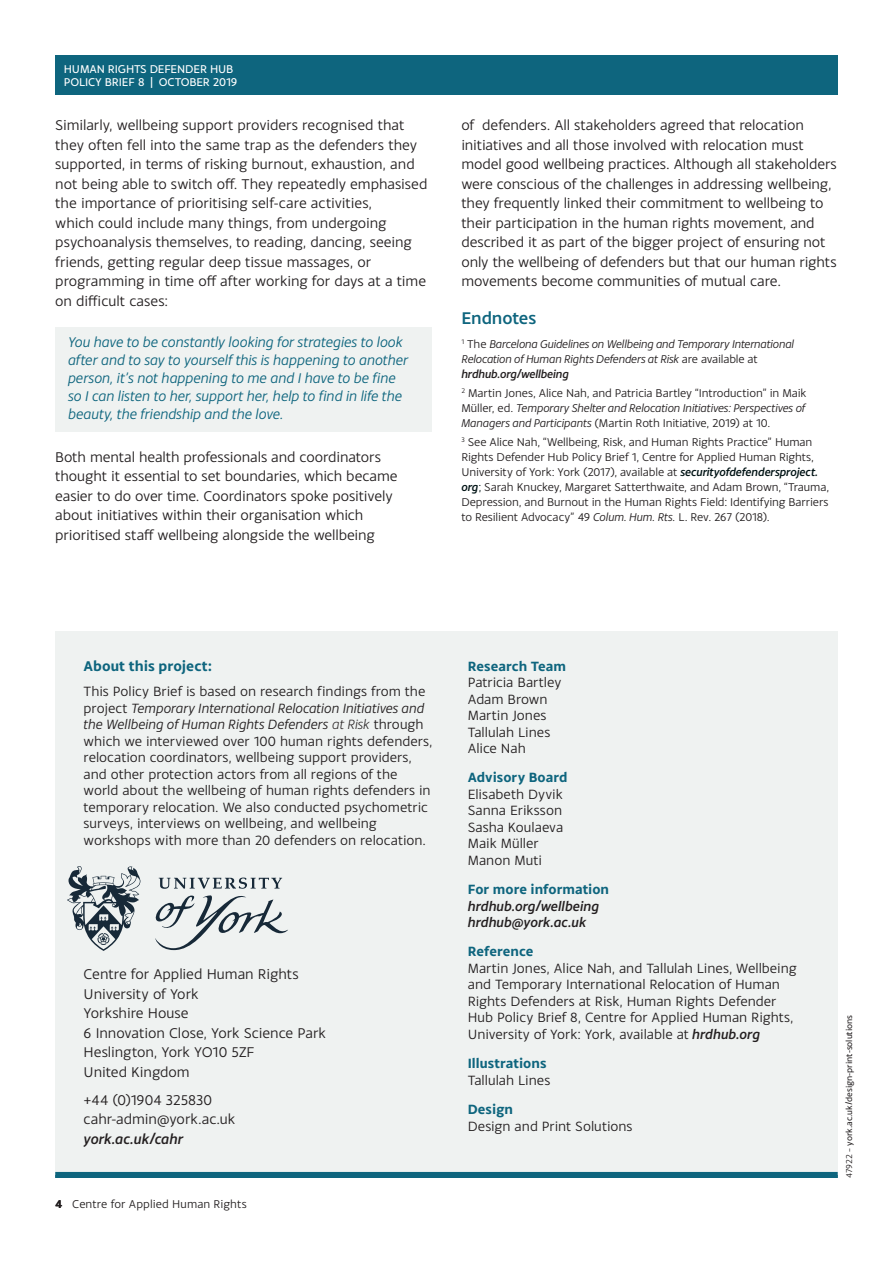
<style>
.page{position:relative;width:893px;height:1263px;background:#fff}
.page>*{position:absolute;margin:0;border:0;box-sizing:border-box;transform-origin:0 0}
.Mini_Titles{font:500 18px "Monsal Gothic";letter-spacing:-.01em;color:#0e657e}
.Text_type{font:15px/19.5px "Monsal Gothic";letter-spacing:-.005em;color:#231f20}
.Grey_box_text{font:italic 15px/18px "Monsal Gothic";color:#0e657e}
.Text_type-2{font:700 15px "Monsal Gothic";color:#0e657e}
.Text_type-3{font:14.25px/16.5px "Monsal Gothic";color:#231f20}
.Text_type-4{font:italic 500 14.25px/16.5px "Monsal Gothic";letter-spacing:.005em;color:#231f20}
.Text_type-5{font:700 14.25px/16.5px "Monsal Gothic";letter-spacing:.005em;color:#0e657e}
.Endnote_text{font:12px/15px "Monsal Gothic";letter-spacing:-.01em;color:#231f20;text-align:justify}
.Endnote_text-2{font:italic 12px/15px "Monsal Gothic";letter-spacing:-.01em;color:#231f20}
.t1{font:12px/13.5px "Monsal Gothic";letter-spacing:-.01em;color:#fff}
.t2{font:9px "Monsal Gothic";color:#231f20}
.s1{font-style:normal}
.s2{font-weight:500}
.s3{font-style:italic}
.s4{font-weight:500;font-style:italic;color:#001315}
.s5{color:#001315}
.s6{font-weight:300;font-style:italic}
.s7{font-weight:500;font-style:italic}
.s8{font-weight:700}
.s9{font-weight:700;color:#0e657e}
.s10{font-weight:700;font-style:normal;color:#0e657e}
.s11{font-weight:400;color:#231f20}
.s12{font-style:inherit}
</style>
<div class="page">
<div style="left:55px;top:55px;width:783px;height:40px;background:#0e657e"></div>
<div style="left:55px;top:327px;width:377px;height:104px;background:#eff2f1"></div>
<div style="left:55px;top:631px;width:783px;height:544px;background:#eff2f1"></div>
<div style="left:55px;top:1172px;width:783px;height:6px;background:#0e657e"></div>
<svg style="left:155px;top:877px;width:133px;height:73px"></svg>
<svg style="left:67px;top:866px;width:73px;height:85px"></svg>
<p class="t1" style="left:64px;top:62px;width:175px">HUMAN RIGHTS DEFENDER HUB<br>POLICY BRIEF 8 | OCTOBER 2019</p>
<p class="Text_type" style="left:55px;top:115px;width:374px">Similarly, wellbeing support providers recognised that they often fell into the same trap as the defenders they supported, in terms of risking burnout, exhaustion, and not being able to switch off. They repeatedly emphasised the importance of prioritising self-care activities,<br>which could include many things, from undergoing psychoanalysis themselves, to reading, dancing, seeing friends, getting regular deep tissue massages, or programming in time off after working for days at a time on difficult cases:</p>
<p class="Grey_box_text" style="left:68px;top:333px;width:342px">You have to be constantly looking for strategies to look after and to say to yourself this is happening to another person, it’s not happening to me and I have to be fine so I can listen to her, support her, help to find in life the beauty, the friendship and the love.</p>
<p class="Text_type" style="left:55px;top:446px;width:344px">Both mental health professionals and coordinators thought it essential to set boundaries, which became easier to do over time. Coordinators spoke positively about initiatives within their organisation which prioritised staff wellbeing alongside the wellbeing</p>
<p class="Text_type" style="left:461px;top:115px;width:377px">of defenders. All stakeholders agreed that relocation initiatives and all those involved with relocation must model good wellbeing practices. Although all stakeholders were conscious of the challenges in addressing wellbeing, they frequently linked their commitment to wellbeing to their participation in the human rights movement, and described it as part of the bigger project of ensuring not only the wellbeing of defenders but that our human rights movements become communities of mutual care.</p>
<p class="Mini_Titles" style="left:461px;top:307px;width:76px">Endnotes</p>
<p class="Endnote_text-2" style="left:461px;top:336px;width:334px"><sup>1</sup> <span class="s1">The</span> Barcelona Guidelines on Wellbeing and Temporary International<br>Relocation of Human Rights Defenders at Risk <span class="s1">are available at </span><span class="s2">hrdhub.org/wellbeing</span></p>
<p class="Endnote_text" style="left:461px;top:385px;width:347px"><sup>2</sup> Martin Jones, Alice Nah, and Patricia Bartley “Introduction” in Maik Müller, ed. <span class="s3">Temporary Shelter and Relocation Initiatives: Perspectives of Managers and Participants</span> (Martin Roth Initiative, 2019) at 10.</p>
<p class="Endnote_text" style="left:461px;top:434px;width:369px;text-align:left"><sup>3</sup> See Alice Nah, “Wellbeing, Risk, and Human Rights Practice” Human Rights Defender Hub Policy Brief 1, Centre for Applied Human Rights, University of York: York (2017), available at <span class="s4">securityofdefendersproject. org</span><span class="s5">;</span> Sarah Knuckey, Margaret Satterthwaite, and Adam Brown, “Trauma, Depression, and Burnout in the Human Rights Field: Identifying Barriers to Resilient Advocacy” 49 <span class="s3">Colum. Hum. Rts.</span> L. Rev. 267 (2018).</p>
<p class="Text_type-2" style="left:84px;top:656px;width:130px">About this project:</p>
<p class="Text_type-3" style="left:84px;top:683px;width:350px">This Policy Brief is based on research findings from the project <span class="s3">Temporary International Relocation Initiatives and the Wellbeing of Human Rights Defenders</span> <span class="s6">at Risk</span> through which we interviewed over 100 human rights defenders, relocation coordinators, wellbeing support providers, and other protection actors from all regions of the world about the wellbeing of human rights defenders in temporary relocation. We also conducted psychometric surveys, interviews on wellbeing, and wellbeing workshops with more than 20 defenders on relocation.</p>
<p class="Text_type" style="left:84px;top:964px;width:244px">Centre for Applied Human Rights<br>University of York<br>Yorkshire House<br>6 Innovation Close, York Science Park<br>Heslington, York YO10 5ZF<br>United Kingdom</p>
<p class="Text_type" style="left:84px;top:1090px;width:153px">+44 (0)1904 325830 cahr-admin@york.ac.uk <span class="s7">york.ac.uk/cahr</span></p>
<p class="Endnote_text" style="left:55px;top:1196px;width:193px"><span class="s8">4</span> Centre for Applied Human Rights</p>
<p class="Text_type-3" style="left:468px;top:657px;width:100px"><span class="s9">Research Team<br></span>Patricia Bartley<br>Adam Brown<br>Martin Jones<br>Tallulah Lines<br>Alice Nah</p>
<p class="Text_type-3" style="left:468px;top:769px;width:101px"><span class="s9">Advisory Board<br></span>Elisabeth Dyvik<br>Sanna Eriksson<br>Sasha Koulaeva<br>Maik Müller<br>Manon Muti</p>
<p class="Text_type-4" style="left:468px;top:881px;width:143px"><span class="s10">For more information </span>hrdhub.org/wellbeing hrdhub@york.ac.uk</p>
<p class="Text_type-3" style="left:468px;top:943px;width:330px"><span class="s9">Reference<br></span>Martin Jones, Alice Nah, and Tallulah Lines, Wellbeing and Temporary International Relocation of Human Rights Defenders at Risk, Human Rights Defender Hub Policy Brief 8, Centre for Applied Human Rights, University of York: York, available at <span class="s7">hrdhub.org</span></p>
<p class="Text_type-5" style="left:468px;top:1055px;width:84px">Illustrations<br><span class="s11">Tallulah Lines</span></p>
<p class="Text_type-3" style="left:468px;top:1100px;width:166px"><span class="s9">Design<br></span>Design and Print Solutions</p>
<p class="t2" style="left:844px;top:1178px;width:165px;rotate:-90deg"><span class="s12">47922 –</span> york.ac.uk/design-print-solutions</p>
</div>
